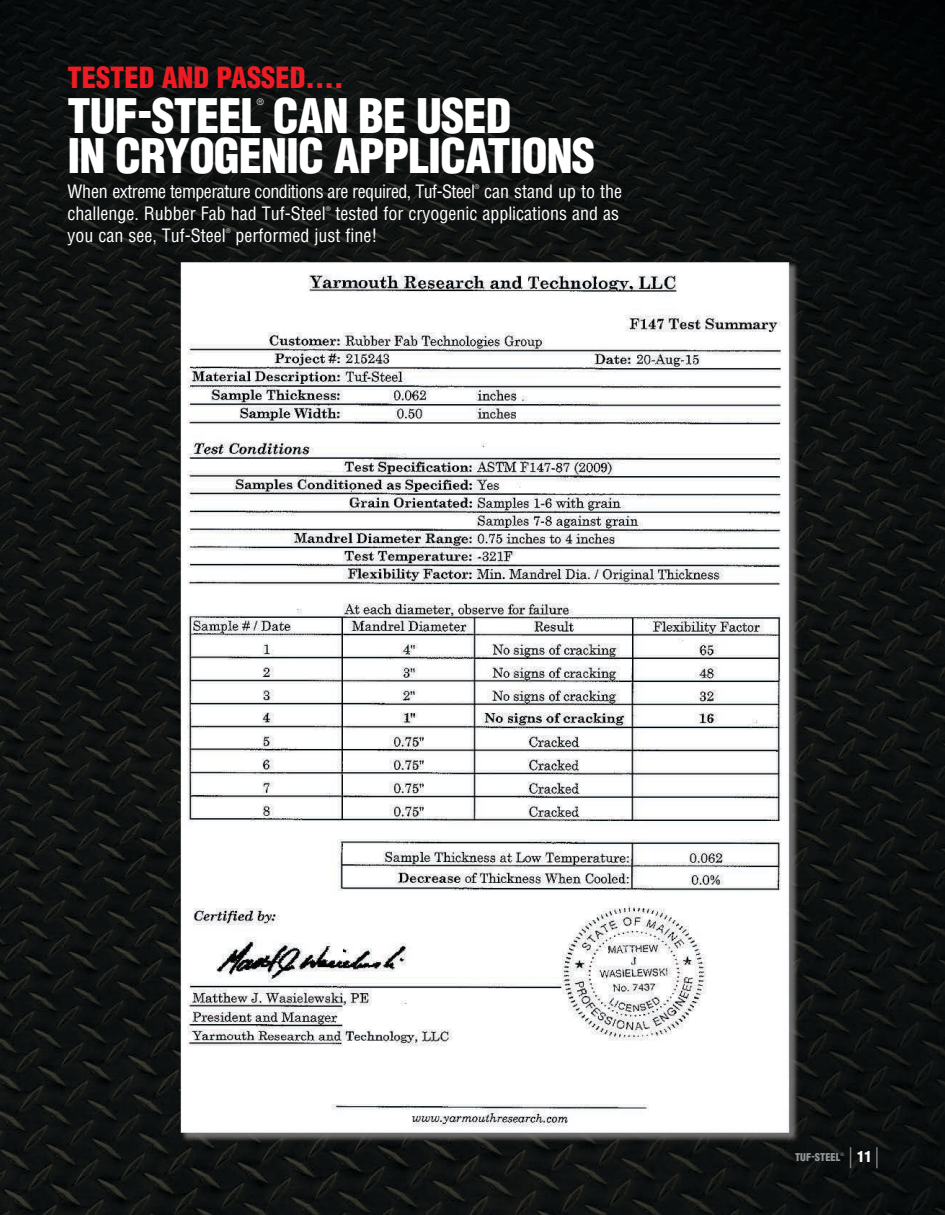
<style>
.page{position:relative;width:945px;height:1215px;background:#fff}
.page>*{position:absolute;margin:0;border:0;box-sizing:border-box;transform-origin:0 0}
.t1{font:900 condensed 46.5px "Helvetica LT Std";letter-spacing:-.02em;color:#fff}
.t2{font:900 condensed 28.5px "Helvetica LT Std";color:#ed1c24}
.t3{font:condensed 21px "Helvetica LT Std";color:#949698;scale:.85 1}
.t4{font:condensed 18px "Helvetica LT Std";color:#fff}
.t5{font:condensed 18px "Helvetica LT Std";letter-spacing:-.03em;color:#fff}
.t6{font:900 condensed 10.5px "Helvetica LT Std";color:#949698}
.t7{font:condensed 8.7px "Helvetica LT Std";color:#fff}
.t8{font:condensed 6.15px "Helvetica LT Std";color:#fff}
.t9{font:condensed 4.5px "Helvetica LT Std";color:#949698}
.s1{font-weight:900;font-size:15px;color:#fff}
</style>
<div class="page">
<img style="left:0;top:0;width:945px;height:1215px">
<h2 class="t2" style="left:68px;top:59px;width:278px">TESTED AND PASSED....</h2>
<h1 class="t1" style="left:68px;top:86px;width:446px">TUF-STEEL CAN BE USED</h1>
<p class="t7" style="left:257px;top:97px;width:8px">®</p>
<h1 class="t1" style="left:68px;top:127px;width:529px">IN CRYOGENIC APPLICATIONS</h1>
<p class="t5" style="left:68px;top:180px;width:409px">When extreme temperature conditions are required, Tuf-Steel</p>
<p class="t8" style="left:474px;top:183px;width:6px">®</p>
<p class="t4" style="left:484px;top:180px;width:139px">can stand up to the</p>
<p class="t4" style="left:68px;top:202px;width:260px">challenge. Rubber Fab had Tuf-Steel</p>
<p class="t8" style="left:326px;top:205px;width:6px">®</p>
<p class="t4" style="left:336px;top:202px;width:285px">tested for cryogenic applications and as</p>
<p class="t4" style="left:68px;top:224px;width:160px">you can see, Tuf-Steel</p>
<p class="t8" style="left:226px;top:226px;width:6px">®</p>
<p class="t4" style="left:236px;top:224px;width:143px">performed just fine!</p>
<p class="t6" style="left:795px;top:1150px;width:47px">TUF-STEEL</p>
<p class="t9" style="left:841px;top:1152px;width:5px">®</p>
<p class="t3" style="left:849px;top:1142px;width:38px">| <span class="s1">11</span>|</p>
</div>
